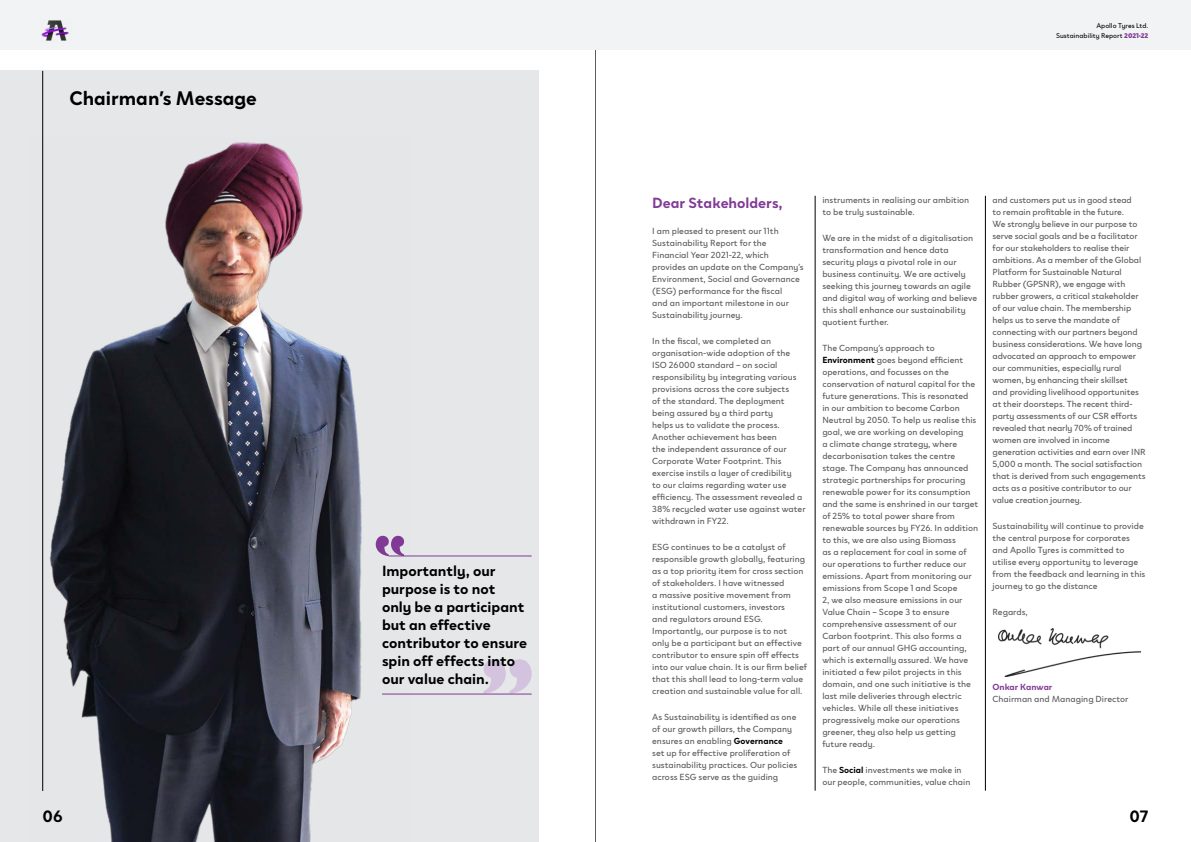
<style>
.page{position:relative;width:1191px;height:842px;background:#fff}
.page>*{position:absolute;margin:0;border:0;box-sizing:border-box;transform-origin:0 0}
.t1{font:700 20px "Clother";color:#000}
.t2{font:700 16.7px "Clother";color:#000}
.t3{font:700 15px/18px "Clother";color:#000}
.t4{font:700 15px "Clother";color:#813b96}
.t5{font:9px/12px "Clother";color:#58595b}
.t6{font:700 9px "Clother";color:#813b96}
.t7{font:7px "Clother";color:#000}
.s1{font-weight:900;color:#813b96}
.s2{font-weight:700;color:#000}
</style>
<div class="page">
<div style="left:0;top:71px;width:539px;height:771px;background:#e6e7e8"></div>
<hr style="left:388px;top:556px;width:143px;height:1px;background:#813b96">
<svg style="left:484px;top:659px;width:47px;height:35px"></svg>
<hr style="left:382px;top:694px;width:149px;height:1px;background:#813b96">
<img style="left:998px;top:629px;width:142px;height:48px">
<hr style="left:815px;top:196px;width:1px;height:595px;background:#000">
<hr style="left:985px;top:196px;width:1px;height:595px;background:#000">
<img style="left:42px;top:137px;width:369px;height:705px">
<hr style="left:43px;top:71px;width:1px;height:720px;background:#000">
<hr style="left:595px;top:0;width:1px;height:842px;background:#5d5d60">
<div style="left:0;top:0;width:1191px;height:50px;background:#f1f3f4"></div>
<img style="left:41px;top:20px;width:28px;height:21px">
<p class="t7" style="left:1096px;top:20px;width:53px">Apollo Tyres Ltd.</p>
<h1 class="t1" style="left:69px;top:87px;width:189px">Chairman’s Message</h1>
<h3 class="t3" style="left:382px;top:562px;width:147px">Importantly, our purpose is to not only be a participant but an effective contributor to ensure spin off effects into our value chain.</h3>
<p class="t7" style="left:1056px;top:30px;width:94px">Sustainability Report <span class="s1">2021-22</span></p>
<h3 class="t4" style="left:652px;top:194px;width:132px">Dear Stakeholders,</h3>
<p class="t5" style="left:652px;top:225px;width:153px">I am pleased to present our 11th<br>Sustainability Report for the<br>Financial Year 2021-22, which provides an update on the Company’s<br>Environment, Social and Governance (ESG) performance for the fiscal<br>and an important milestone in our<br>Sustainability journey.</p>
<p class="t5" style="left:652px;top:335px;width:155px">In the fiscal, we completed an organisation-wide adoption of the ISO 26000 standard – on social responsibility by integrating various provisions across the core subjects<br>of the standard. The deployment being assured by a third party<br>helps us to validate the process.<br>Another achievement has been<br>the independent assurance of our Corporate Water Footprint. This exercise instils a layer of credibility<br>to our claims regarding water use efficiency. The assessment revealed a 38% recycled water use against water withdrawn in FY22.</p>
<p class="t5" style="left:652px;top:541px;width:156px">ESG continues to be a catalyst of responsible growth globally, featuring as a top priority item for cross section of stakeholders. I have witnessed<br>a massive positive movement from institutional customers, investors<br>and regulators around ESG.<br>Importantly, our purpose is to not<br>only be a participant but an effective contributor to ensure spin off effects into our value chain. It is our firm belief that this shall lead to long-term value creation and sustainable value for all.</p>
<p class="t5" style="left:652px;top:711px;width:146px">As Sustainability is identified as one of our growth pillars, the Company ensures an enabling <span class="s2">Governance </span>set up for effective proliferation of sustainability practices. Our policies across ESG serve as the guiding</p>
<p class="t5" style="left:822px;top:194px;width:148px">instruments in realising our ambition to be truly sustainable.</p>
<p class="t5" style="left:822px;top:232px;width:156px">We are in the midst of a digitalisation transformation and hence data security plays a pivotal role in our business continuity. We are actively seeking this journey towards an agile and digital way of working and believe this shall enhance our sustainability quotient further.</p>
<p class="t5" style="left:822px;top:342px;width:157px">The Company’s approach to <span class="s2">Environment</span> goes beyond efficient operations, and focusses on the conservation of natural capital for the future generations. This is resonated<br>in our ambition to become Carbon Neutral by 2050. To help us realise this goal, we are working on developing<br>a climate change strategy, where decarbonisation takes the centre stage. The Company has announced strategic partnerships for procuring renewable power for its consumption and the same is enshrined in our target of 25% to total power share from renewable sources by FY26. In addition to this, we are also using Biomass<br>as a replacement for coal in some of our operations to further reduce our emissions. Apart from monitoring our emissions from Scope 1 and Scope<br>2, we also measure emissions in our Value Chain – Scope 3 to ensure comprehensive assessment of our Carbon footprint. This also forms a part of our annual GHG accounting, which is externally assured. We have initiated a few pilot projects in this domain, and one such initiative is the last mile deliveries through electric vehicles. While all these initiatives progressively make our operations greener, they also help us getting future ready.</p>
<p class="t5" style="left:822px;top:764px;width:150px">The <span class="s2">Social</span> investments we make in our people, communities, value chain</p>
<p class="t5" style="left:992px;top:194px;width:155px">and customers put us in good stead<br>to remain profitable in the future.<br>We strongly believe in our purpose to serve social goals and be a facilitator for our stakeholders to realise their ambitions. As a member of the Global Platform for Sustainable Natural Rubber (GPSNR), we engage with rubber growers, a critical stakeholder of our value chain. The membership helps us to serve the mandate of connecting with our partners beyond business considerations. We have long advocated an approach to empower our communities, especially rural women, by enhancing their skillset<br>and providing livelihood opportunites at their doorsteps. The recent third&shy;party assessments of our CSR efforts revealed that nearly 70% of trained women are involved in income generation activities and earn over INR 5,000 a month. The social satisfaction that is derived from such engagements acts as a positive contributor to our value creation journey.</p>
<p class="t5" style="left:992px;top:520px;width:154px">Sustainability will continue to provide the central purpose for corporates and Apollo Tyres is committed to utilise every opportunity to leverage from the feedback and learning in this journey to go the distance</p>
<p class="t5" style="left:992px;top:606px;width:37px">Regards,</p>
<p class="t6" style="left:992px;top:682px;width:61px">Onkar Kanwar</p>
<p class="t5" style="left:992px;top:693px;width:137px">Chairman and Managing Director</p>
<h2 class="t2" style="left:43px;top:807px;width:22px">06</h2>
<h2 class="t2" style="left:1129px;top:807px;width:20px">07</h2>
</div>
